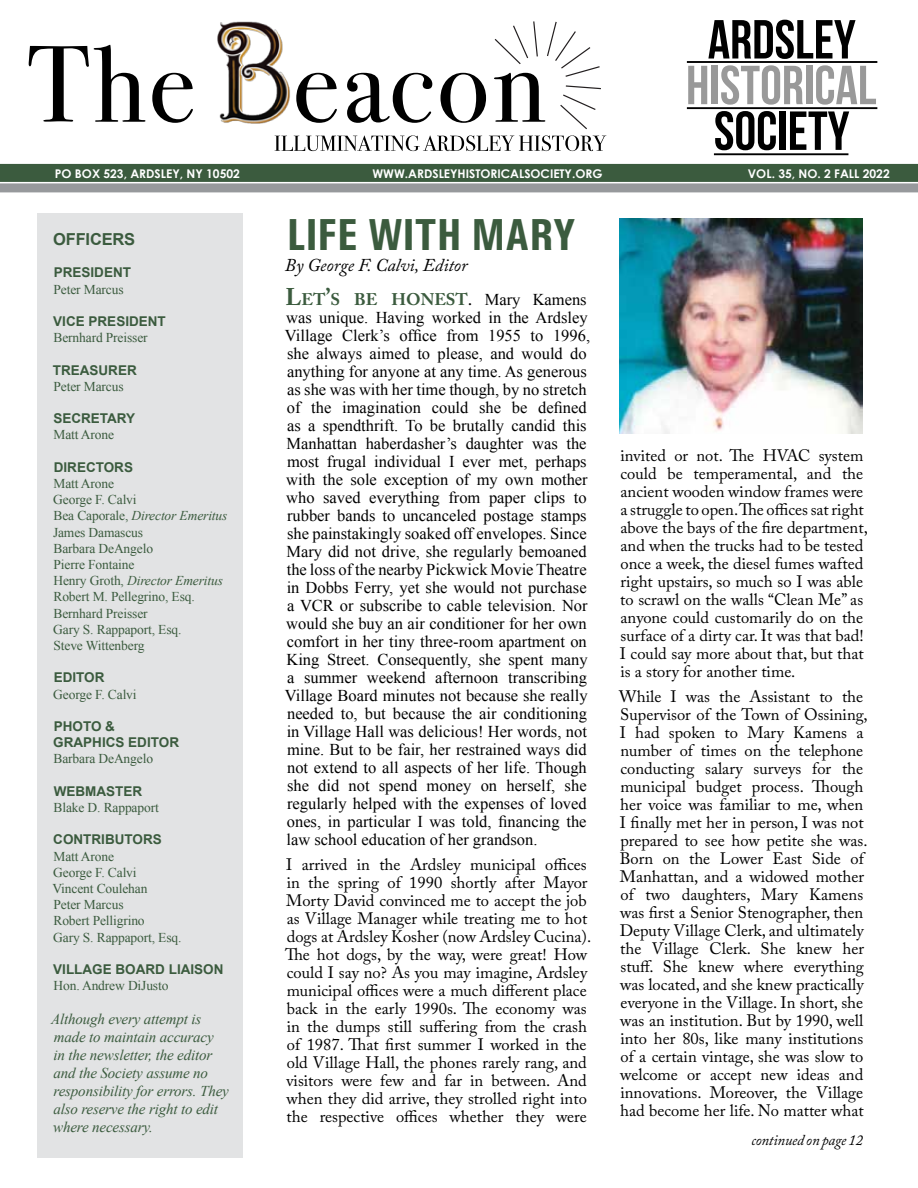
<style>
.page{position:relative;width:918px;height:1188px;background:#fff}
.page>*{position:absolute;margin:0;border:0;box-sizing:border-box;transform-origin:0 0}
.t1{font:700 condensed 45px "Univers";color:#3b5b3e}
.t2{font:italic 18px "Adobe Caslon Pro";color:#000}
.t3{font:700 16.8px "Adobe Caslon Pro";color:#3b5b3e}
.t4{font:16.5px/18px "Adobe Caslon Pro";color:#000}
.t5{font:16.5px/18px "Times New Roman";color:#000}
.t6{font:700 16.5px "Arial";letter-spacing:-.01em;color:#3b5b3e}
.t7{font:italic 15px/18px "Times New Roman";letter-spacing:-.01em;color:#3b5b3e}
.t8{font:italic 15px "Adobe Caslon Pro";letter-spacing:-.01em;color:#000}
.t9{font:13.5px/16.2px "Times New Roman";letter-spacing:-.01em;color:#3b5b3e}
.t10{font:700 13.5px/16.2px "Arial";color:#3b5b3e}
.t11{font:700 12px "Century Gothic";color:#fff}
.s1{font-size:24px}
.s2{font-weight:400;font-size:18px;color:#000}
.s3{font-family:"Times New Roman";font-weight:400;font-size:16.5px;color:#000}
.s4{font-style:italic}
</style>
<div class="page">
<div style="left:38px;top:213px;width:205px;height:945px;background:#e2e3e4"></div>
<div style="left:0;top:183px;width:918px;height:9px;background:#97999c"></div>
<div style="left:0;top:164px;width:918px;height:18px;background:#3b5b3e"></div>
<svg style="left:29px;top:45px;width:116px;height:77px"></svg>
<svg style="left:152px;top:73px;width:41px;height:50px"></svg>
<svg style="left:301px;top:73px;width:36px;height:50px"></svg>
<svg style="left:347px;top:73px;width:85px;height:50px"></svg>
<svg style="left:440px;top:73px;width:46px;height:50px"></svg>
<svg style="left:275px;top:135px;width:331px;height:16px"></svg>
<svg style="left:494px;top:21px;width:107px;height:108px"></svg>
<img style="left:217px;top:21px;width:84px;height:103px">
<hr style="left:687px;top:61px;width:190px;height:2px;background:#000">
<hr style="left:687px;top:107px;width:190px;height:2px;background:#000">
<hr style="left:714px;top:153px;width:134px;height:2px;background:#000">
<svg style="left:708px;top:20px;width:148px;height:39px"></svg>
<svg style="left:688px;top:66px;width:19px;height:38px"></svg>
<div style="left:712px;top:66px;width:6px;height:38px;background:#999"></div>
<svg style="left:721px;top:65px;width:82px;height:40px"></svg>
<div style="left:806px;top:66px;width:6px;height:38px;background:#999"></div>
<svg style="left:816px;top:65px;width:60px;height:40px"></svg>
<svg style="left:715px;top:111px;width:61px;height:39px"></svg>
<div style="left:780px;top:111px;width:6px;height:39px;background:#000"></div>
<svg style="left:790px;top:111px;width:59px;height:39px"></svg>
<img style="left:620px;top:219px;width:243px;height:214px">
<p class="t11" style="left:55px;top:164px;width:187px">PO BOX 523, ARDSLEY, NY 10502</p>
<p class="t11" style="left:372px;top:164px;width:232px">WWW.ARDSLEYHISTORICALSOCIETY.ORG</p>
<p class="t11" style="left:748px;top:164px;width:143px">VOL. 35, NO. 2 FALL 2022</p>
<h1 class="t1" style="left:287px;top:207px;width:291px">LIFE WITH MARY</h1>
<p class="t2" style="left:285px;top:254px;width:184px">By George F. Calvi, Editor</p>
<p class="t3" style="left:286px;top:289px;width:303px"><span class="s1">L</span>ET<span class="s1">’</span>S BE HONEST<span class="s2">.</span> <span class="s3">Mary Kamens</span></p>
<p class="t5" style="left:285px;top:308px;width:307px">was unique. Having worked in the Ardsley Village Clerk’s office from 1955 to 1996, she always aimed to please, and would do anything for anyone at any time. As generous as she was with her time though, by no stretch of the imagination could she be defined as a spendthrift. To be brutally candid this Manhattan haberdasher’s daughter was the most frugal individual I ever met, perhaps with the sole exception of my own mother who saved everything from paper clips to rubber bands to uncanceled postage stamps she painstakingly soaked off envelopes. Since Mary did not drive, she regularly bemoaned the loss of the nearby Pickwick Movie Theatre in Dobbs Ferry, yet she would not purchase a VCR or subscribe to cable television. Nor would she buy an air conditioner for her own comfort in her tiny three-room apartment on King Street. Consequently, she spent many a summer weekend afternoon transcribing Village Board minutes not because she really needed to, but because the air conditioning in Village Hall was delicious! Her words, not mine. But to be fair, her restrained ways did not extend to all aspects of her life. Though she did not spend money on herself, she regularly helped with the expenses of loved ones, in particular I was told, financing the law school education of her grandson.</p>
<p class="t4" style="left:285px;top:855px;width:308px">I arrived in the Ardsley municipal offices in the spring of 1990 shortly after Mayor Morty David convinced me to accept the job as Village Manager while treating me to hot dogs at Ardsley Kosher (now Ardsley Cucina).<br>The hot dogs, by the way, were great! How could I say no? As you may imagine, Ardsley municipal offices were a much different place back in the early 1990s. The economy was in the dumps still suffering from the crash of 1987. That first summer I worked in the old Village Hall, the phones rarely rang, and visitors were few and far in between. And when they did arrive, they strolled right into the respective offices whether they were</p>
<p class="t6" style="left:53px;top:228px;width:83px">OFFICERS</p>
<p class="t10" style="left:54px;top:265px;width:79px">PRESIDENT</p>
<p class="t9" style="left:54px;top:281px;width:72px">Peter Marcus</p>
<p class="t10" style="left:53px;top:314px;width:114px">VICE PRESIDENT</p>
<p class="t9" style="left:54px;top:329px;width:96px">Bernhard Preisser</p>
<p class="t10" style="left:53px;top:362px;width:85px">TREASURER</p>
<p class="t9" style="left:54px;top:378px;width:72px">Peter Marcus</p>
<p class="t10" style="left:53px;top:411px;width:83px">SECRETARY</p>
<p class="t9" style="left:54px;top:427px;width:62px">Matt Arone</p>
<p class="t10" style="left:54px;top:459px;width:81px">DIRECTORS</p>
<p class="t9" style="left:53px;top:475px;width:176px">Matt Arone<br>George F. Calvi<br>Bea Caporale, <span class="s4">Director Emeritus<br></span>James Damascus<br>Barbara DeAngelo<br>Pierre Fontaine<br>Henry Groth, <span class="s4">Director Emeritus<br></span>Robert M. Pellegrino, Esq.<br>Bernhard Preisser<br>Gary S. Rappaport, Esq.<br>Steve Wittenberg</p>
<p class="t10" style="left:54px;top:670px;width:52px">EDITOR</p>
<p class="t9" style="left:53px;top:686px;width:85px">George F. Calvi</p>
<p class="t10" style="left:53px;top:719px;width:127px">PHOTO &amp;<br>GRAPHICS EDITOR</p>
<p class="t9" style="left:54px;top:751px;width:101px">Barbara DeAngelo</p>
<p class="t10" style="left:54px;top:783px;width:90px">WEBMASTER</p>
<p class="t9" style="left:54px;top:799px;width:107px">Blake D. Rappaport</p>
<p class="t10" style="left:53px;top:832px;width:110px">CONTRIBUTORS</p>
<p class="t9" style="left:53px;top:848px;width:131px">Matt Arone<br>George F. Calvi<br>Vincent Coulehan<br>Peter Marcus<br>Robert Pelligrino<br>Gary S. Rappaport, Esq.</p>
<p class="t10" style="left:53px;top:962px;width:172px">VILLAGE BOARD LIAISON</p>
<p class="t9" style="left:54px;top:977px;width:116px">Hon. Andrew DiJusto</p>
<p class="t7" style="left:51px;top:1010px;width:179px">Although every attempt is made to maintain accuracy<br>in the newsletter, the editor and the Society assume no responsibility for errors. They also reserve the right to edit where necessary.</p>
<p class="t4" style="left:620px;top:447px;width:249px">invited or not. The HVAC system could be temperamental, and the ancient wooden window frames were a struggle to open. The offices sat right above the bays of the fire department, and when the trucks had to be tested once a week, the diesel fumes wafted right upstairs, so much so I was able to scrawl on the walls “Clean Me” as anyone could customarily do on the surface of a dirty car. It was that bad!<br>I could say more about that, but that is a story for another time.</p>
<p class="t4" style="left:619px;top:687px;width:250px">While I was the Assistant to the Supervisor of the Town of Ossining, I had spoken to Mary Kamens a number of times on the telephone conducting salary surveys for the municipal budget process. Though her voice was familiar to me, when I finally met her in person, I was not prepared to see how petite she was.<br>Born on the Lower East Side of Manhattan, and a widowed mother of two daughters, Mary Kamens was first a Senior Stenographer, then Deputy Village Clerk, and ultimately the Village Clerk. She knew her stuff. She knew where everything was located, and she knew practically everyone in the Village. In short, she was an institution. But by 1990, well into her 80s, like many institutions of a certain vintage, she was slow to welcome or accept new ideas and innovations. Moreover, the Village had become her life. No matter what</p>
<p class="t8" style="left:751px;top:1131px;width:113px">continued on page 12</p>
</div>
